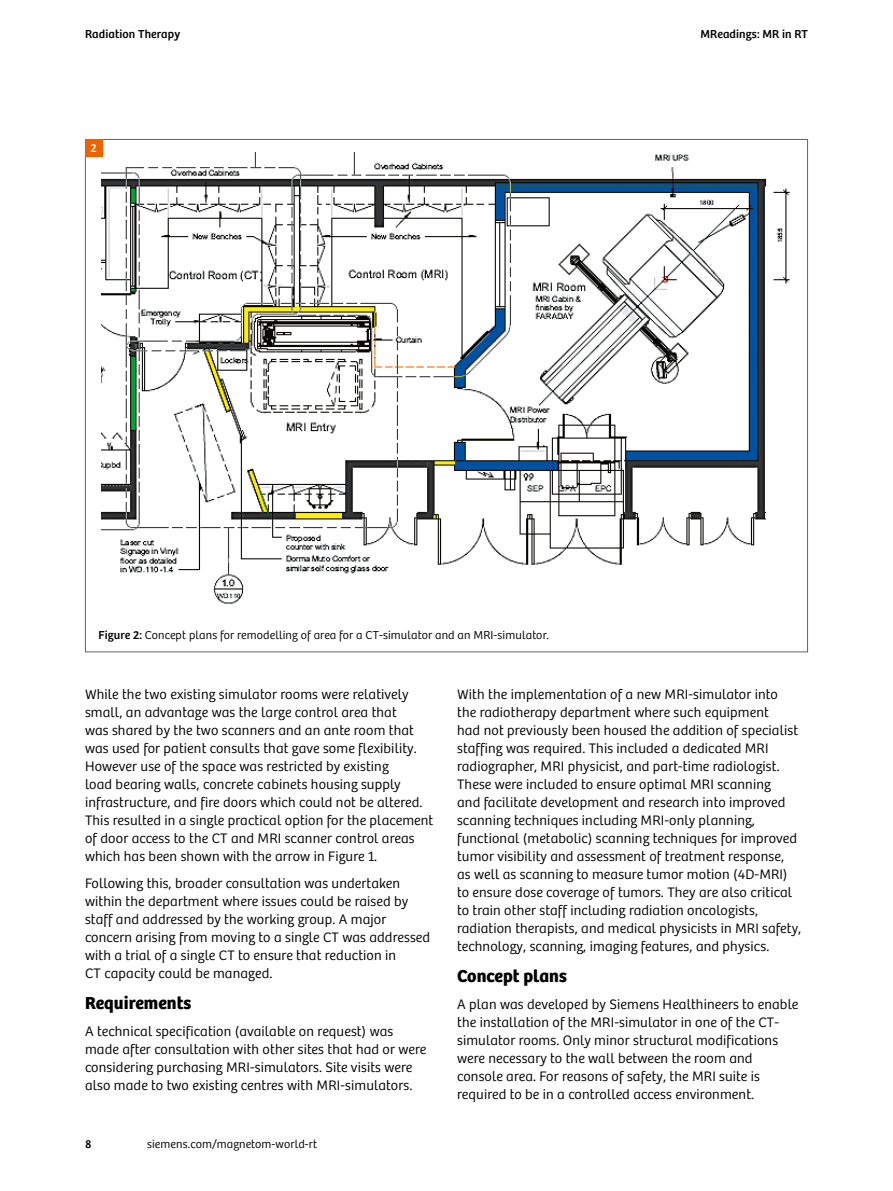
<style>
.page{position:relative;width:893px;height:1191px;background:#fff}
.page>*{position:absolute;margin:0;border:0;box-sizing:border-box;transform-origin:0 0}
.t1{font:18px "Bree SH Text Bold";letter-spacing:.005em;color:#000}
.t2{font:14.25px/18px "Bree SH Text Light";letter-spacing:.01em;color:#000}
.t3{font:12px "Bree SH Text Light";letter-spacing:.01em;color:#000}
.t4{font:12px "Bree SH Text Regular";letter-spacing:.01em;color:#000}
.t5{font:12px "Bree SH Text Regular";color:#fff}
.s1{font-family:"Bree SH Text Regular"}
</style>
<div class="page">
<img style="left:101px;top:153px;width:689px;height:451px">
<div style="left:85px;top:139px;width:17px;height:17px;background:#ee6300"></div>
<p class="t4" style="left:85px;top:27px;width:97px">Radiation Therapy</p>
<p class="t5" style="left:90px;top:141px;width:8px">2</p>
<p class="t4" style="left:700px;top:27px;width:109px">MReadings: MR in RT</p>
<p class="t3" style="left:99px;top:628px;width:452px"><span class="s1">Figure 2:</span> Concept plans for remodelling of area for a CT-simulator and an MRI-simulator.</p>
<p class="t2" style="left:85px;top:685px;width:350px">While the two existing simulator rooms were relatively small, an advantage was the large control area that<br>was shared by the two scanners and an ante room that was used for patient consults that gave some flexibility.<br>However use of the space was restricted by existing<br>load bearing walls, concrete cabinets housing supply infrastructure, and fire doors which could not be altered.<br>This resulted in a single practical option for the placement of door access to the CT and MRI scanner control areas which has been shown with the arrow in Figure 1.</p>
<p class="t2" style="left:85px;top:874px;width:347px">Following this, broader consultation was undertaken within the department where issues could be raised by staff and addressed by the working group. A major concern arising from moving to a single CT was addressed with a trial of a single CT to ensure that reduction in<br>CT capacity could be managed.</p>
<p class="t1" style="left:85px;top:992px;width:108px">Requirements</p>
<p class="t2" style="left:85px;top:1022px;width:343px">A technical specification (available on request) was made after consultation with other sites that had or were considering purchasing MRI-simulators. Site visits were also made to two existing centres with MRI-simulators.</p>
<p class="t4" style="left:85px;top:1137px;width:8px">8</p>
<p class="t3" style="left:147px;top:1137px;width:172px">siemens.com/magnetom-world-rt</p>
<p class="t2" style="left:457px;top:685px;width:346px">With the implementation of a new MRI-simulator into<br>the radiotherapy department where such equipment<br>had not previously been housed the addition of specialist staffing was required. This included a dedicated MRI radiographer, MRI physicist, and part-time radiologist.<br>These were included to ensure optimal MRI scanning<br>and facilitate development and research into improved scanning techniques including MRI-only planning, functional (metabolic) scanning techniques for improved tumor visibility and assessment of treatment response,<br>as well as scanning to measure tumor motion (4D-MRI) to ensure dose coverage of tumors. They are also critical to train other staff including radiation oncologists, radiation therapists, and medical physicists in MRI safety, technology, scanning, imaging features, and physics.</p>
<p class="t1" style="left:457px;top:965px;width:111px">Concept plans</p>
<p class="t2" style="left:457px;top:995px;width:343px">A plan was developed by Siemens Healthineers to enable the installation of the MRI-simulator in one of the CT&shy;simulator rooms. Only minor structural modifications were necessary to the wall between the room and console area. For reasons of safety, the MRI suite is required to be in a controlled access environment.</p>
</div>
